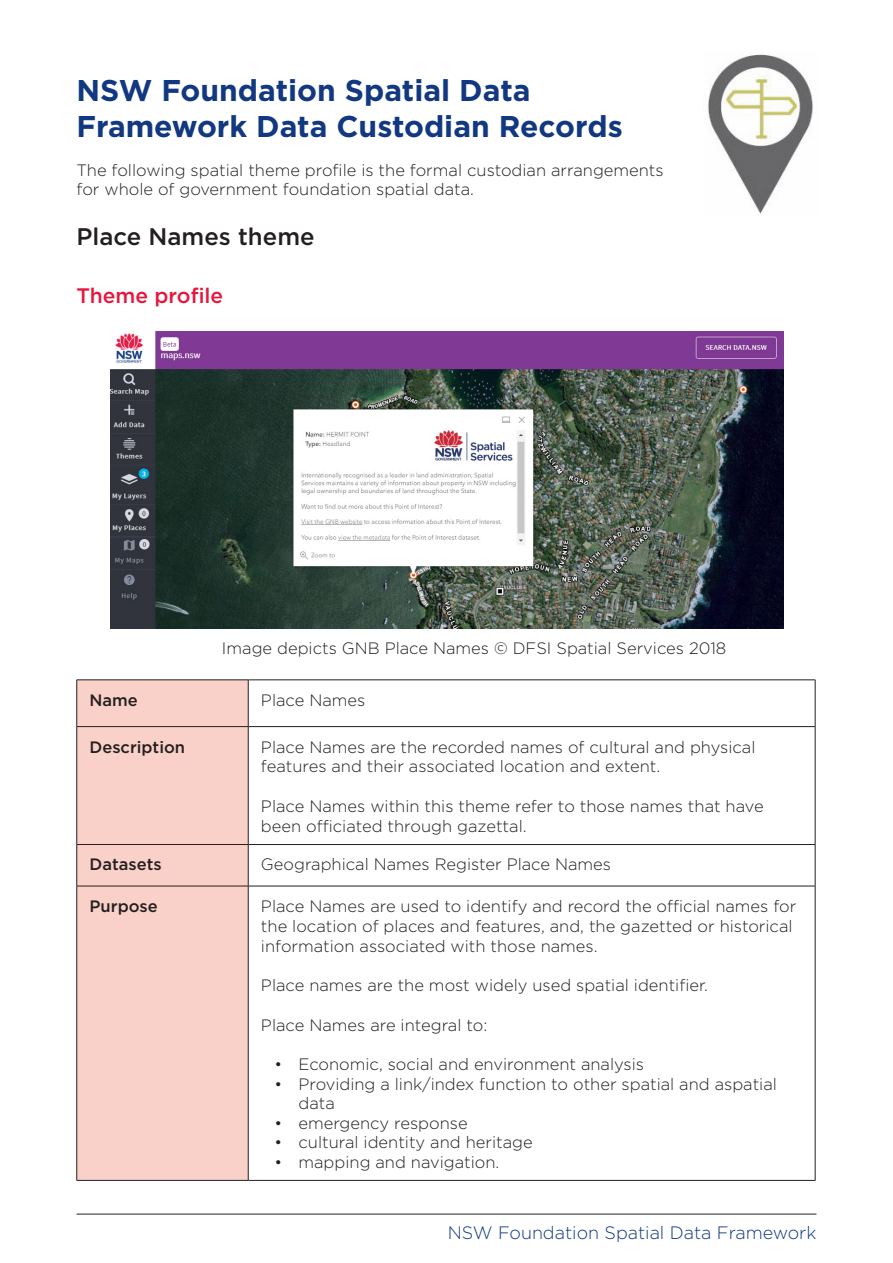
<style>
.page{position:relative;width:893px;height:1263px;background:#fff}
.page>*{position:absolute;margin:0;border:0;box-sizing:border-box;transform-origin:0 0}
.Heading{font:700 30px "Gotham";color:#113880}
.Subheading{font:500 24px "Gotham";color:#231f20}
.Body_Heading{font:500 21px "Gotham";color:#e4183e}
.t1{font:300 18px "Gotham";color:#113880}
.Basic{font:300 16.5px/19.8px "Gotham";color:#231f20}
.Body{font:300 16.5px "Gotham";color:#231f20}
.Subheading-2{font:300 16.5px "Gotham";color:#231f20}
.Basic-2{font:500 16.5px "Gotham";color:#231f20}
</style>
<div class="page">
<hr style="left:77px;top:1214px;width:739px;height:1px;background:#231f20">
<div style="left:78px;top:681px;width:170px;height:499px;background:#fad1c8"></div>
<hr style="left:77px;top:680px;width:171px;height:1px;background:#231f20">
<hr style="left:77px;top:680px;width:1px;height:46px;background:#231f20">
<hr style="left:248px;top:680px;width:567px;height:1px;background:#231f20">
<hr style="left:248px;top:680px;width:1px;height:46px;background:#231f20">
<hr style="left:815px;top:680px;width:1px;height:46px;background:#231f20">
<hr style="left:77px;top:726px;width:171px;height:1px;background:#231f20">
<hr style="left:77px;top:727px;width:1px;height:117px;background:#231f20">
<hr style="left:248px;top:726px;width:567px;height:1px;background:#231f20">
<hr style="left:248px;top:727px;width:1px;height:117px;background:#231f20">
<hr style="left:815px;top:727px;width:1px;height:117px;background:#231f20">
<hr style="left:77px;top:844px;width:171px;height:1px;background:#231f20">
<hr style="left:77px;top:845px;width:1px;height:41px;background:#231f20">
<hr style="left:248px;top:844px;width:567px;height:1px;background:#231f20">
<hr style="left:248px;top:845px;width:1px;height:41px;background:#231f20">
<hr style="left:815px;top:845px;width:1px;height:41px;background:#231f20">
<hr style="left:77px;top:886px;width:171px;height:1px;background:#231f20">
<hr style="left:77px;top:886px;width:1px;height:294px;background:#231f20">
<hr style="left:248px;top:886px;width:567px;height:1px;background:#231f20">
<hr style="left:248px;top:886px;width:1px;height:294px;background:#231f20">
<hr style="left:815px;top:886px;width:1px;height:294px;background:#231f20">
<hr style="left:77px;top:1180px;width:171px;height:1px;background:#231f20">
<hr style="left:248px;top:1180px;width:567px;height:1px;background:#231f20">
<img style="left:708px;top:54px;width:105px;height:160px">
<img style="left:110px;top:331px;width:673px;height:297px">
<p class="Heading" style="left:77px;top:70px;width:455px">NSW Foundation Spatial Data</p>
<p class="Heading" style="left:77px;top:106px;width:548px">Framework Data Custodian Records</p>
<p class="Body" style="left:77px;top:159px;width:589px">The following spatial theme profile is the formal custodian arrangements</p>
<p class="Subheading-2" style="left:77px;top:179px;width:399px">for whole of government foundation spatial data.</p>
<p class="Subheading" style="left:77px;top:220px;width:240px">Place Names theme</p>
<p class="Body_Heading" style="left:77px;top:282px;width:148px">Theme profile</p>
<p class="Body" style="left:222px;top:638px;width:506px">Image depicts GNB Place Names © DFSI Spatial Services 2018</p>
<p class="Basic-2" style="left:90px;top:689px;width:50px">Name</p>
<p class="Basic" style="left:261px;top:690px;width:106px">Place Names</p>
<p class="Basic-2" style="left:90px;top:736px;width:97px">Description</p>
<p class="Basic" style="left:261px;top:736px;width:496px">Place Names are the recorded names of cultural and physical features and their associated location and extent.</p>
<p class="Basic" style="left:261px;top:796px;width:504px">Place Names within this theme refer to those names that have been officiated through gazettal.</p>
<p class="Basic-2" style="left:90px;top:854px;width:74px">Datasets</p>
<p class="Basic" style="left:261px;top:854px;width:352px">Geographical Names Register Place Names</p>
<p class="Basic-2" style="left:90px;top:895px;width:70px">Purpose</p>
<p class="Basic" style="left:261px;top:896px;width:537px">Place Names are used to identify and record the official names for the location of places and features, and, the gazetted or historical information associated with those names.</p>
<p class="Basic" style="left:261px;top:975px;width:448px">Place names are the most widely used spatial identifier.</p>
<p class="Basic" style="left:261px;top:1015px;width:228px">Place Names are integral to:</p>
<p class="Basic" style="left:274px;top:1054px;width:371px">• Economic, social and environment analysis</p>
<p class="Basic" style="left:298px;top:1073px;width:480px;text-indent:-24px">• Providing a link/index function to other spatial and aspatial data</p>
<p class="Basic" style="left:274px;top:1112px;width:195px">• emergency response</p>
<p class="Basic" style="left:274px;top:1132px;width:260px">• cultural identity and heritage</p>
<p class="Basic" style="left:274px;top:1151px;width:226px">• mapping and navigation.</p>
<p class="t1" style="left:448px;top:1221px;width:370px">NSW Foundation Spatial Data Framework</p>
</div>
